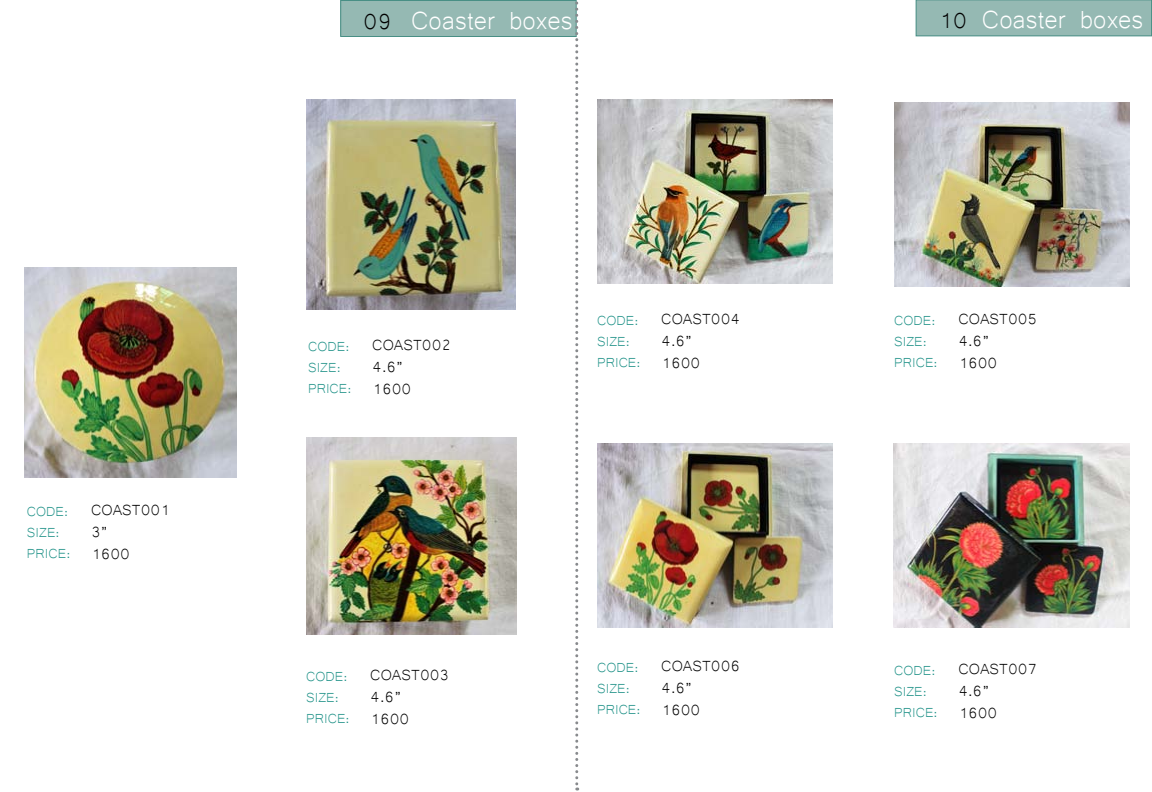
<style>
.page{position:relative;width:1152px;height:792px;background:#fff}
.page>*{position:absolute;margin:0;border:0;box-sizing:border-box;transform-origin:0 0}
.t1{font:32px "Microsoft Yi Baiti";color:#fff}
.t2{font:19px/22px "Microsoft Yi Baiti";color:#000}
.t3{font:17px/21px "Microsoft Yi Baiti";color:#1a8f85}
.s1{font-size:28px;color:#000}
</style>
<div class="page">
<img style="left:307px;top:99px;width:209px;height:210px">
<img style="left:306px;top:437px;width:210px;height:198px">
<div style="left:341px;top:0;width:235px;height:36px;background:#95b9b3"></div>
<div style="left:340px;top:0;width:237px;height:37px;border:1px solid #488f85"></div>
<img style="left:894px;top:443px;width:235px;height:184px">
<img style="left:597px;top:99px;width:235px;height:185px">
<img style="left:894px;top:102px;width:236px;height:185px">
<svg style="left:575px;top:0;width:3px;height:791px"></svg>
<img style="left:597px;top:443px;width:235px;height:184px">
<div style="left:916px;top:0;width:236px;height:36px;background:#95b9b3"></div>
<img style="left:25px;top:268px;width:212px;height:210px">
<p class="t3" style="left:27px;top:500px;width:45px">CODE:<br>SIZE:<br>PRICE:</p>
<p class="t2" style="left:91px;top:497px;width:80px">COAST001<br>3”<br>1600</p>
<h1 class="t1" style="left:363px;top:2px;width:211px"><span class="s1">09</span> Coaster boxes</h1>
<h1 class="t1" style="left:939px;top:1px;width:206px"><span class="s1">10</span> Coaster boxes</h1>
<p class="t3" style="left:308px;top:335px;width:45px">CODE:<br>SIZE:<br>PRICE:</p>
<p class="t2" style="left:372px;top:332px;width:80px">COAST002<br>4.6”<br>1600</p>
<p class="t3" style="left:306px;top:665px;width:45px">CODE:<br>SIZE:<br>PRICE:</p>
<p class="t2" style="left:370px;top:662px;width:80px">COAST003<br>4.6”<br>1600</p>
<p class="t3" style="left:597px;top:309px;width:45px">CODE:<br>SIZE:<br>PRICE:</p>
<p class="t2" style="left:661px;top:306px;width:80px">COAST004<br>4.6”<br>1600</p>
<p class="t3" style="left:894px;top:309px;width:45px">CODE:<br>SIZE:<br>PRICE:</p>
<p class="t2" style="left:958px;top:306px;width:80px">COAST005<br>4.6”<br>1600</p>
<p class="t3" style="left:597px;top:656px;width:45px">CODE:<br>SIZE:<br>PRICE:</p>
<p class="t2" style="left:661px;top:653px;width:80px">COAST006<br>4.6”<br>1600</p>
<p class="t3" style="left:894px;top:659px;width:45px">CODE:<br>SIZE:<br>PRICE:</p>
<p class="t2" style="left:958px;top:656px;width:80px">COAST007<br>4.6”<br>1600</p>
</div>
